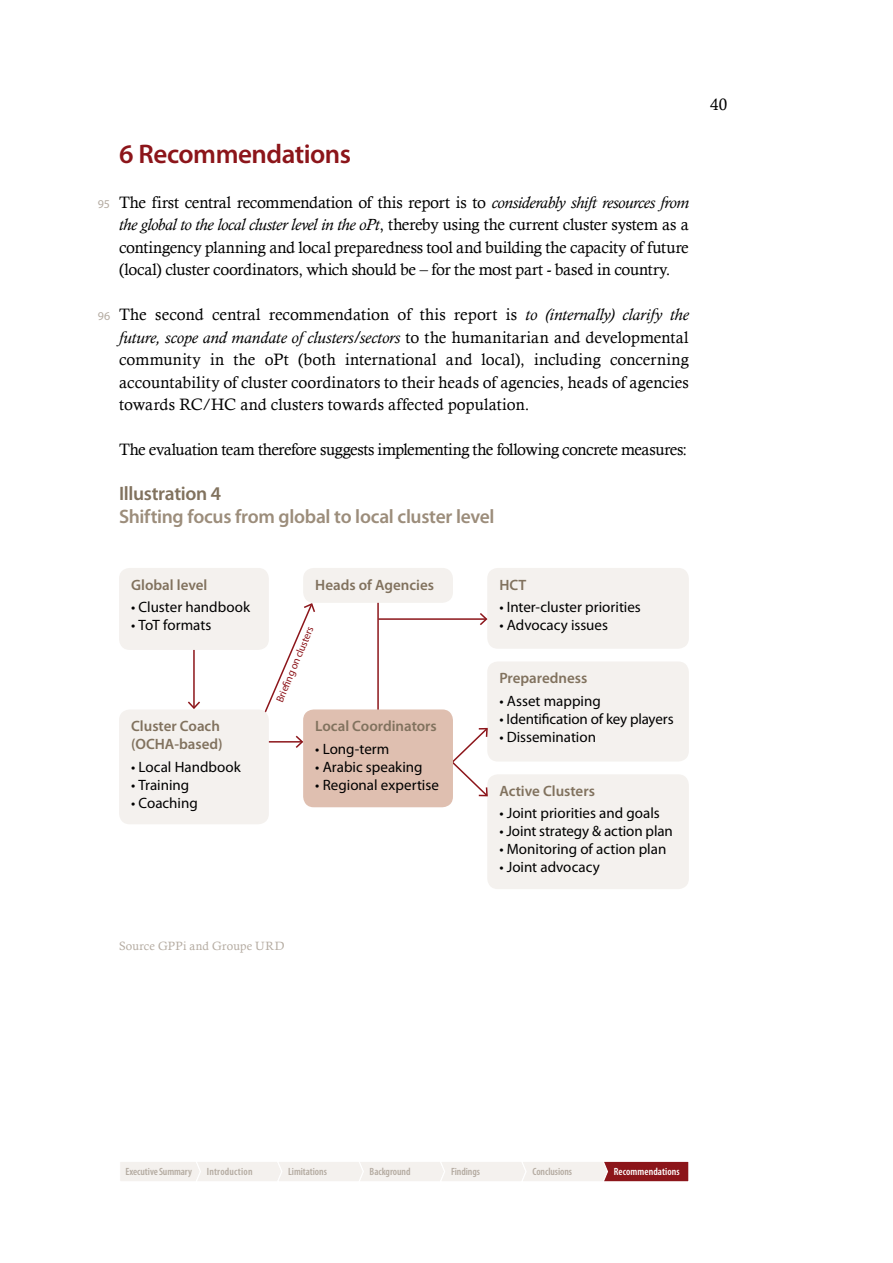
<style>
.page{position:relative;width:893px;height:1263px;background:#fff}
.page>*{position:absolute;margin:0;border:0;box-sizing:border-box;transform-origin:0 0}
.t1{font:600 27px "Myriad Pro";letter-spacing:-.02em;color:#8c151a}
.t2{font:600 19.5px "Myriad Pro";letter-spacing:-.015em;color:#9c8d7b}
.t3{font:600 19.5px "Myriad Pro";letter-spacing:-.02em;color:#81725e}
.t4{font:16.5px/22.5px "Calisto";letter-spacing:-.015em;color:#000;text-align:justify}
.t5{font:15px "Myriad Pro";color:#000}
.t6{font:600 15px/18px "Myriad Pro";color:#81725e}
.t7{font:12px "Calisto";letter-spacing:.015em;color:#b4aba1}
.t8{font:600 condensed 10.5px "Myriad Pro";letter-spacing:-.005em;color:#b4aba1}
.t9{font:10.5px "Myriad Pro";color:#8c151a}
.t10{font:600 condensed 10.5px "Myriad Pro";letter-spacing:.01em;color:#fff}
.t11{font:600 condensed 10.5px "Myriad Pro";letter-spacing:.02em;color:#b4aba1}
.s1{font-family:"Myriad Pro";font-size:12px;color:#b4aba1}
.s2{font-style:italic}
</style>
<div class="page">
<div style="left:487px;top:568px;width:202px;height:81px;background:#f4f1ee;border-radius:11px"></div>
<div style="left:487px;top:661px;width:202px;height:100px;background:#f4f1ee;border-radius:11px"></div>
<div style="left:487px;top:774px;width:202px;height:115px;background:#f4f1ee;border-radius:11px"></div>
<hr style="left:193px;top:618px;width:2px;height:90px;background:#8c151a">
<svg style="left:188px;top:700px;width:12px;height:9px"></svg>
<hr style="left:377px;top:590px;width:2px;height:142px;background:#8c151a">
<hr style="left:378px;top:618px;width:108px;height:2px;background:#8c151a">
<svg style="left:478px;top:613px;width:10px;height:13px"></svg>
<svg style="left:265px;top:603px;width:50px;height:145px"></svg>
<svg style="left:453px;top:727px;width:35px;height:70px"></svg>
<div style="left:119px;top:568px;width:150px;height:82px;background:#f4f1ee;border-radius:11px"></div>
<div style="left:119px;top:709px;width:150px;height:115px;background:#f4f1ee;border-radius:11px"></div>
<div style="left:303px;top:709px;width:150px;height:98px;background:#dfbfb0;border-radius:11px"></div>
<div style="left:303px;top:568px;width:150px;height:35px;background:#f4f1ee;border-radius:11px"></div>
<svg style="left:120px;top:1161px;width:569px;height:21px;background:#e7d5d3"></svg>
<h1 class="t1" style="left:119px;top:137px;width:234px">6 Recommendations</h1>
<p class="t4" style="left:119px;top:191px;width:571px;text-indent:-21px"><span class="s1">95</span> The first central recommendation of this report is to <span class="s2">considerably shift resources from the global to the local cluster level in the oPt</span>, thereby using the current cluster system as a contingency planning and local preparedness tool and building the capacity of future (local) cluster coordinators, which should be – for the most part - based in country.</p>
<p class="t4" style="left:119px;top:303px;width:571px;text-indent:-21px"><span class="s1">96</span> The second central recommendation of this report is <span class="s2">to (internally) clarify the future, scope and mandate of clusters/sectors</span> to the humanitarian and developmental community in the oPt (both international and local), including concerning accountability of cluster coordinators to their heads of agencies, heads of agencies towards RC/HC and clusters towards affected population.</p>
<p class="t4" style="left:119px;top:438px;width:570px">The evaluation team therefore suggests implementing the following concrete measures:</p>
<p class="t3" style="left:119px;top:481px;width:104px">Illustration 4</p>
<p class="t2" style="left:119px;top:504px;width:377px">Shifting focus from global to local cluster level</p>
<p class="t6" style="left:131px;top:575px;width:78px">Global level</p>
<p class="t5" style="left:131px;top:598px;width:120px">• Cluster handbook</p>
<p class="t5" style="left:131px;top:616px;width:82px">• ToT formats</p>
<p class="t6" style="left:131px;top:717px;width:93px">Cluster Coach (OCHA-based)</p>
<p class="t5" style="left:131px;top:757px;width:111px">• Local Handbook</p>
<p class="t5" style="left:131px;top:775px;width:60px">• Training</p>
<p class="t5" style="left:131px;top:793px;width:68px">• Coaching</p>
<p class="t6" style="left:315px;top:575px;width:120px">Heads of Agencies</p>
<p class="t9" style="left:273px;top:699px;width:82px;rotate:-67deg">Briefi ng on clusters</p>
<p class="t6" style="left:315px;top:717px;width:123px">Local Coordinators</p>
<p class="t5" style="left:315px;top:739px;width:76px">• Long-term</p>
<p class="t5" style="left:315px;top:757px;width:109px">• Arabic speaking</p>
<p class="t5" style="left:315px;top:775px;width:125px">• Regional expertise</p>
<p class="t6" style="left:499px;top:575px;width:29px">HCT</p>
<p class="t5" style="left:499px;top:598px;width:143px">• Inter-cluster priorities</p>
<p class="t5" style="left:499px;top:616px;width:110px">• Advocacy issues</p>
<p class="t6" style="left:499px;top:669px;width:90px">Preparedness</p>
<p class="t5" style="left:499px;top:691px;width:103px">• Asset mapping</p>
<p class="t5" style="left:499px;top:709px;width:176px">• Identification of key players</p>
<p class="t5" style="left:499px;top:727px;width:98px">• Dissemination</p>
<p class="t6" style="left:499px;top:782px;width:97px">Active Clusters</p>
<p class="t5" style="left:499px;top:804px;width:162px">• Joint priorities and goals</p>
<p class="t5" style="left:499px;top:822px;width:175px">• Joint strategy &amp; action plan</p>
<p class="t5" style="left:499px;top:840px;width:168px">• Monitoring of action plan</p>
<p class="t5" style="left:499px;top:858px;width:102px">• Joint advocacy</p>
<p class="t4" style="left:710px;top:93px;width:19px">40</p>
<p class="t7" style="left:119px;top:939px;width:167px">Source GPPi and Groupe URD</p>
<p class="t8" style="left:125px;top:1165px;width:68px">Executive Summary</p>
<p class="t11" style="left:207px;top:1165px;width:47px">Introduction</p>
<p class="t8" style="left:288px;top:1165px;width:40px">Limitations</p>
<p class="t8" style="left:370px;top:1165px;width:42px">Background</p>
<p class="t8" style="left:451px;top:1165px;width:30px">Findings</p>
<p class="t8" style="left:532px;top:1165px;width:41px">Conclusions</p>
<p class="t10" style="left:614px;top:1165px;width:67px">Recommendations</p>
</div>
